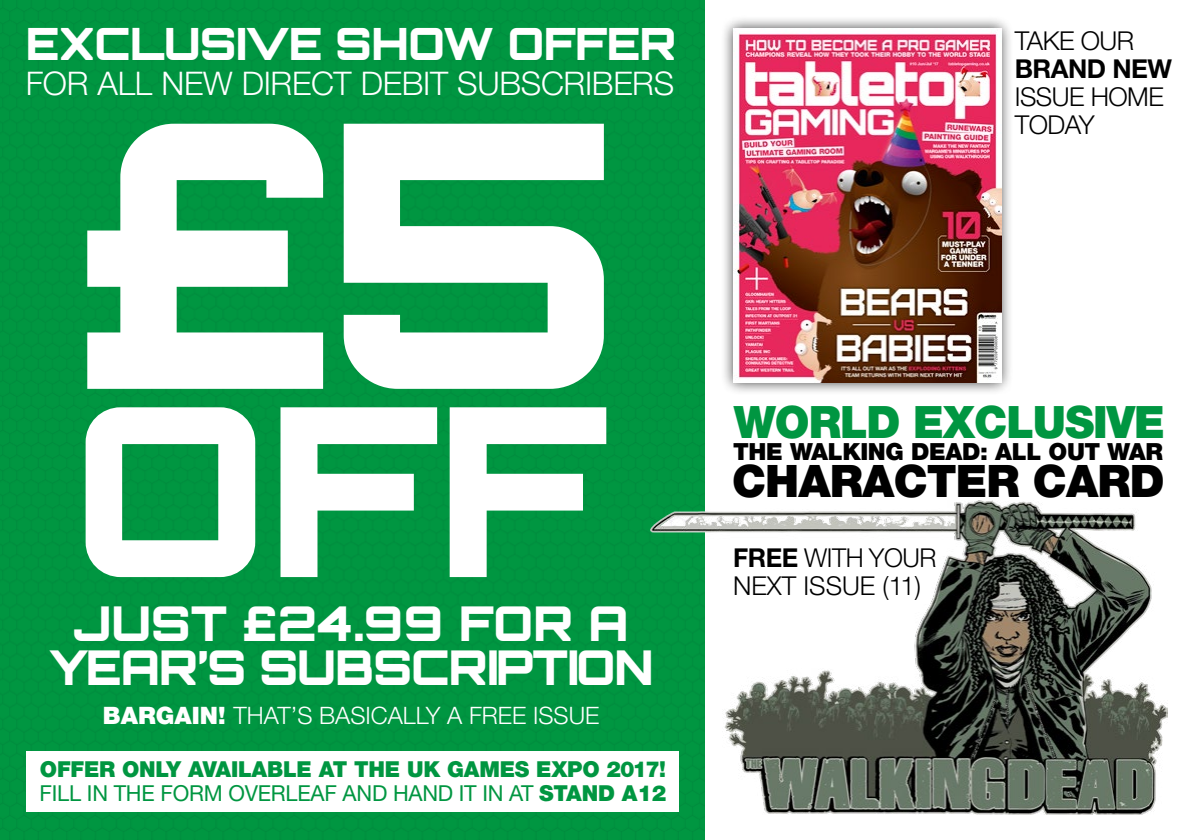
<style>
.page{position:relative;width:1191px;height:840px;background:#fff}
.page>*{position:absolute;margin:0;border:0;box-sizing:border-box;transform-origin:0 0}
.t1{font:900 367.8px "Orbitron";color:#fff}
.t2{font:900 235.6px "Orbitron";color:#fff}
.t3{font:900 48px/44px "Orbitron";letter-spacing:-.02em;color:#fff;text-align:center}
.t4{font:900 44.8px "Helvetica Neue LT Std";letter-spacing:-.02em;color:#000}
.t5{font:900 44.6px "Helvetica Neue LT Std";letter-spacing:-.025em;color:#009641}
.t6{font:900 44.4px "Orbitron";letter-spacing:-.01em;color:#fff}
.t7{font:300 32.6px "Helvetica Neue LT Std";letter-spacing:-.01em;color:#fff}
.t8{font:300 26px/28px "Helvetica Neue LT Std";letter-spacing:-.02em;color:#000}
.t9{font:700 26px "Helvetica Neue LT Std";letter-spacing:-.02em;color:#000}
.t10{font:300 24px "Helvetica Neue LT Std";color:#fff}
.t11{font:900 23.6px "Helvetica Neue LT Std";letter-spacing:-.015em;color:#000}
.t12{font:900 22px/24px "Helvetica Neue LT Std";letter-spacing:-.01em;color:#009641}
.s1{font-weight:900}
.s2{font-weight:400}
.s3{font-weight:700}
</style>
<div class="page">
<div style="left:0;top:0;width:704px;height:839px;background:#009641"></div>
<div style="left:27px;top:750px;width:652px;height:61px;background:#fff"></div>
<div style="left:721px;top:15px;width:293px;height:380px;background:#000;opacity:.75"></div>
<img style="left:734px;top:28px;width:267px;height:354px">
<img style="left:650px;top:500px;width:517px;height:314px">
<h3 class="t6" style="left:26px;top:17px;width:652px">EXCLUSIVE SHOW OFFER</h3>
<h3 class="t7" style="left:26px;top:64px;width:650px">FOR ALL NEW DIRECT DEBIT SUBSCRIBERS</h3>
<h1 class="t1" style="left:73px;top:31px;width:557px">£5</h1>
<h2 class="t2" style="left:73px;top:347px;width:535px">OFF</h2>
<h3 class="t3" style="left:49px;top:600px;width:606px">JUST £24.99 FOR A<br>YEAR’S SUBSCRIPTION</h3>
<p class="t10" style="left:103px;top:700px;width:498px"><span class="s1">BARGAIN!</span> THAT’S BASICALLY A FREE ISSUE</p>
<p class="t12" style="left:40px;top:756px;width:628px">OFFER ONLY AVAILABLE AT THE UK GAMES EXPO 2017!<br><span class="s2">FILL IN THE FORM OVERLEAF AND HAND IT IN AT</span> STAND A12</p>
<p class="t8" style="left:1014px;top:26px;width:121px">TAKE OUR</p>
<p class="t9" style="left:1014px;top:52px;width:159px">BRAND NEW</p>
<p class="t8" style="left:1014px;top:82px;width:150px">ISSUE HOME<br>TODAY</p>
<h3 class="t5" style="left:734px;top:395px;width:432px">WORLD EXCLUSIVE</h3>
<p class="t11" style="left:733px;top:437px;width:431px">THE WALKING DEAD: ALL OUT WAR</p>
<h3 class="t4" style="left:732px;top:453px;width:434px">CHARACTER CARD</h3>
<p class="t8" style="left:733px;top:543px;width:205px"><span class="s3">FREE</span> WITH YOUR<br>NEXT ISSUE (11)</p>
</div>
